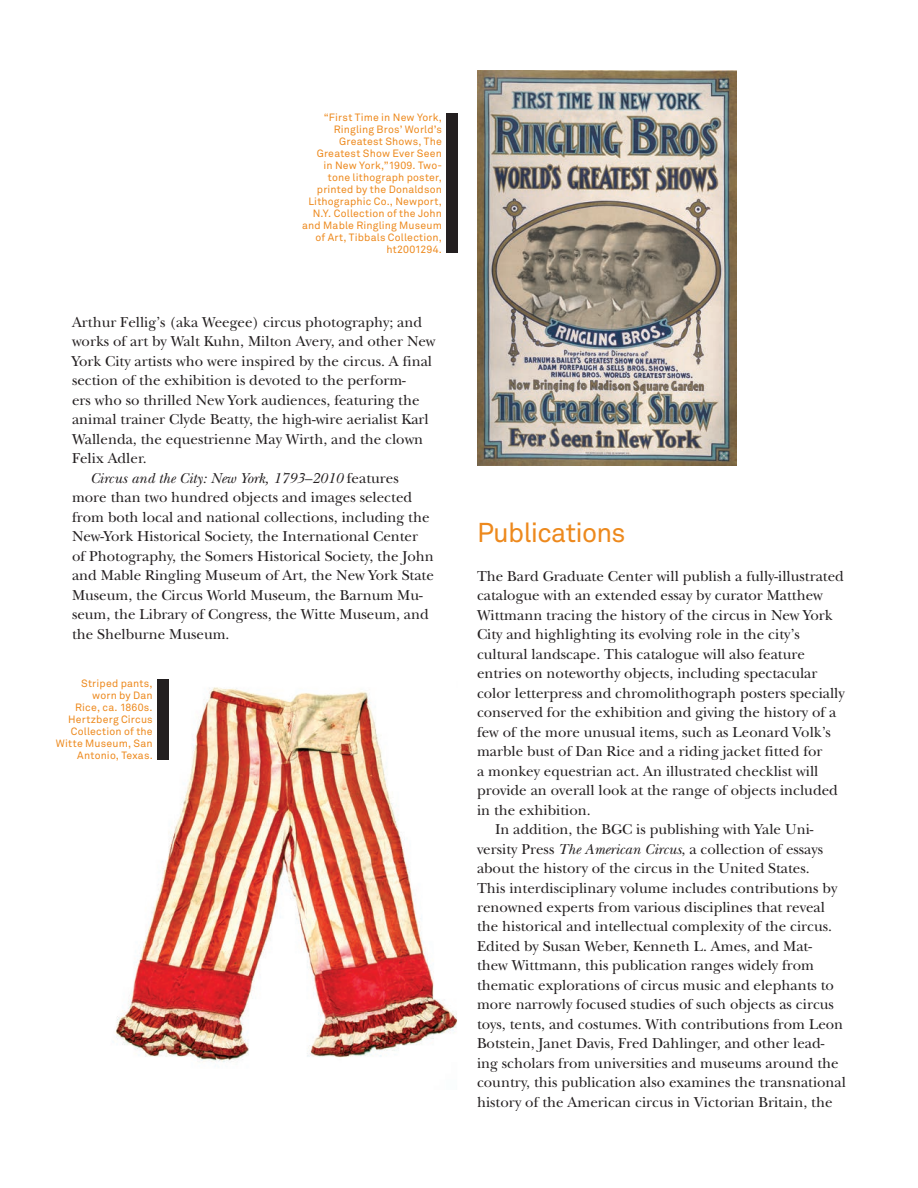
<style>
.page{position:relative;width:918px;height:1188px;background:#fff}
.page>*{position:absolute;margin:0;border:0;box-sizing:border-box;transform-origin:0 0}
.t1{font:27px "Akkurat";letter-spacing:-.025em;color:#ed891d}
.t2{font:15px "New Baskerville";color:#231f20}
.t3{font:italic 15px "New Baskerville";color:#231f20}
.t4{font:10.5px/12px "Akkurat";letter-spacing:.015em;color:#ed891d;text-align:right}
.s1{font-style:normal}
.s2{font-style:italic}
</style>
<div class="page">
<img style="left:477px;top:71px;width:259px;height:395px">
<img style="left:115px;top:679px;width:342px;height:387px">
<div style="left:446px;top:113px;width:12px;height:140px;background:#231f20"></div>
<div style="left:157px;top:679px;width:11px;height:81px;background:#231f20"></div>
<p class="t4" style="left:302px;top:111px;width:141px">“First Time in New York,<br>Ringling Bros’ World’s<br>Greatest Shows, The<br>Greatest Show Ever Seen<br>in New York,”1909. Two&shy;tone lithograph poster, printed by the Donaldson<br>Lithographic Co., Newport,<br>N.Y. Collection of the John and Mable Ringling Museum of Art, Tibbals Collection, ht2001294.</p>
<p class="t2" style="left:72px;top:313px;width:352px">Arthur Fellig’s (aka Weegee) circus photography; and</p>
<p class="t2" style="left:72px;top:333px;width:365px">works of art by Walt Kuhn, Milton Avery, and other New</p>
<p class="t2" style="left:72px;top:352px;width:362px">York City artists who were inspired by the circus. A final</p>
<p class="t2" style="left:72px;top:372px;width:335px">section of the exhibition is devoted to the perform-</p>
<p class="t2" style="left:72px;top:391px;width:349px">ers who so thrilled New York audiences, featuring the</p>
<p class="t2" style="left:72px;top:411px;width:358px">animal trainer Clyde Beatty, the high-wire aerialist Karl</p>
<p class="t2" style="left:72px;top:430px;width:353px">Wallenda, the equestrienne May Wirth, and the clown</p>
<p class="t2" style="left:72px;top:450px;width:76px">Felix Adler.</p>
<p class="t3" style="left:90px;top:469px;width:310px">Circus and the City: New York, 1793–2010 <span class="s1">features</span></p>
<p class="t2" style="left:72px;top:489px;width:342px">more than two hundred objects and images selected</p>
<p class="t2" style="left:72px;top:508px;width:359px">from both local and national collections, including the</p>
<p class="t2" style="left:72px;top:528px;width:348px">New-York Historical Society, the International Center</p>
<p class="t2" style="left:72px;top:547px;width:363px">of Photography, the Somers Historical Society, the John</p>
<p class="t2" style="left:72px;top:567px;width:363px">and Mable Ringling Museum of Art, the New York State</p>
<p class="t2" style="left:72px;top:586px;width:352px">Museum, the Circus World Museum, the Barnum Mu-</p>
<p class="t2" style="left:72px;top:606px;width:358px">seum, the Library of Congress, the Witte Museum, and</p>
<p class="t2" style="left:72px;top:625px;width:159px">the Shelburne Museum.</p>
<p class="t4" style="left:56px;top:678px;width:98px">Striped pants, worn by Dan<br>Rice, ca. 1860s.<br>Hertzberg Circus<br>Collection of the<br>Witte Museum, San<br>Antonio, Texas.</p>
<h1 class="t1" style="left:477px;top:516px;width:150px">Publications</h1>
<p class="t2" style="left:477px;top:567px;width:368px">The Bard Graduate Center will publish a fully-illustrated</p>
<p class="t2" style="left:477px;top:586px;width:347px">catalogue with an extended essay by curator Matthew</p>
<p class="t2" style="left:477px;top:606px;width:357px">Wittmann tracing the history of the circus in New York</p>
<p class="t2" style="left:477px;top:625px;width:324px">City and highlighting its evolving role in the city’s</p>
<p class="t2" style="left:477px;top:645px;width:329px">cultural landscape. This catalogue will also feature</p>
<p class="t2" style="left:477px;top:664px;width:342px">entries on noteworthy objects, including spectacular</p>
<p class="t2" style="left:477px;top:684px;width:369px">color letterpress and chromolithograph posters specially</p>
<p class="t2" style="left:477px;top:703px;width:361px">conserved for the exhibition and giving the history of a</p>
<p class="t2" style="left:477px;top:723px;width:355px">few of the more unusual items, such as Leonard Volk’s</p>
<p class="t2" style="left:477px;top:742px;width:347px">marble bust of Dan Rice and a riding jacket fitted for</p>
<p class="t2" style="left:477px;top:762px;width:343px">a monkey equestrian act. An illustrated checklist will</p>
<p class="t2" style="left:477px;top:781px;width:362px">provide an overall look at the range of objects included</p>
<p class="t2" style="left:477px;top:801px;width:115px">in the exhibition.</p>
<p class="t2" style="left:495px;top:820px;width:320px">In addition, the BGC is publishing with Yale Uni-</p>
<p class="t2" style="left:477px;top:840px;width:348px">versity Press <span class="s2">The American Circus</span>, a collection of essays</p>
<p class="t2" style="left:477px;top:859px;width:334px">about the history of the circus in the United States.</p>
<p class="t2" style="left:477px;top:879px;width:362px">This interdisciplinary volume includes contributions by</p>
<p class="t2" style="left:477px;top:898px;width:349px">renowned experts from various disciplines that reveal</p>
<p class="t2" style="left:477px;top:918px;width:357px">the historical and intellectual complexity of the circus.</p>
<p class="t2" style="left:477px;top:937px;width:337px">Edited by Susan Weber, Kenneth L. Ames, and Mat-</p>
<p class="t2" style="left:477px;top:957px;width:339px">thew Wittmann, this publication ranges widely from</p>
<p class="t2" style="left:477px;top:976px;width:359px">thematic explorations of circus music and elephants to</p>
<p class="t2" style="left:477px;top:996px;width:358px">more narrowly focused studies of such objects as circus</p>
<p class="t2" style="left:477px;top:1015px;width:368px">toys, tents, and costumes. With contributions from Leon</p>
<p class="t2" style="left:477px;top:1035px;width:349px">Botstein, Janet Davis, Fred Dahlinger, and other lead-</p>
<p class="t2" style="left:477px;top:1054px;width:363px">ing scholars from universities and museums around the</p>
<p class="t2" style="left:477px;top:1074px;width:370px">country, this publication also examines the transnational</p>
<p class="t2" style="left:477px;top:1093px;width:357px">history of the American circus in Victorian Britain, the</p>
</div>
